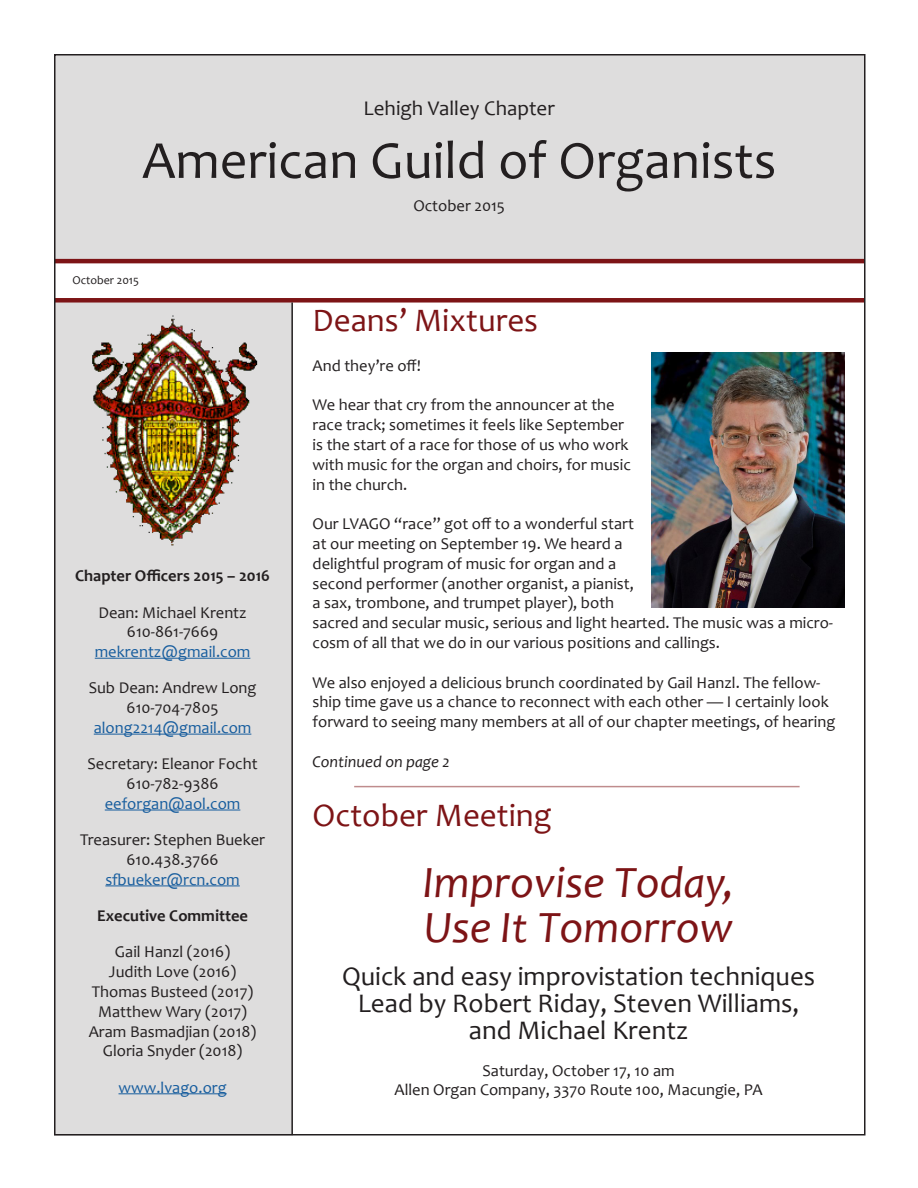
<style>
.page{position:relative;width:918px;height:1188px;background:#fff}
.page>*{position:absolute;margin:0;border:0;box-sizing:border-box;transform-origin:0 0}
.t1{font:54px "Candara";color:#231f20}
.t2{font:italic 45px/45px "Candara";color:#7d1416}
.t3{font:33px "Candara";color:#7d1416}
.t4{font:27px/27px "Candara";color:#231f20;text-align:center}
.t5{font:21px "Candara";color:#231f20}
.t6{font:16.5px/19.8px "Candara";color:#231f20;text-align:center}
.t7{font:700 16.5px "Candara";color:#231f20}
.t8{font:italic 16.5px "Candara";color:#231f20}
.t9{font:16.5px "Candara";color:#175d9e}
.t10{font:12px "Candara";color:#231f20}
.s1{color:#175d9e}
</style>
<div class="page">
<div style="left:54px;top:54px;width:810px;height:205px;background:#dedddd"></div>
<div style="left:54px;top:303px;width:239px;height:833px;background:#dedddd"></div>
<hr style="left:95px;top:658px;width:155px;height:1px;background:#175d9e">
<hr style="left:94px;top:734px;width:157px;height:1px;background:#175d9e">
<hr style="left:105px;top:810px;width:135px;height:1px;background:#175d9e">
<hr style="left:105px;top:886px;width:135px;height:1px;background:#175d9e">
<hr style="left:119px;top:1094px;width:108px;height:1px;background:#175d9e">
<img style="left:92px;top:315px;width:166px;height:231px">
<hr style="left:54px;top:259px;width:810px;height:4px;background:#7d1416">
<div style="left:54px;top:298px;width:810px;height:5px;background:#7d1416"></div>
<hr style="left:291px;top:303px;width:2px;height:832px;background:#231f20">
<hr style="left:354px;top:786px;width:446px;height:1px;background:#7d1416">
<img style="left:651px;top:353px;width:193px;height:254px">
<p class="t5" style="left:364px;top:95px;width:193px">Lehigh Valley Chapter</p>
<h1 class="t1" style="left:142px;top:126px;width:636px">American Guild of Organists</h1>
<p class="t6" style="left:413px;top:195px;width:93px">October 2015</p>
<p class="t10" style="left:72px;top:273px;width:68px">October 2015</p>
<p class="t7" style="left:75px;top:566px;width:196px">Chapter Officers 2015 – 2016</p>
<p class="t6" style="left:95px;top:602px;width:157px">Dean: Michael Krentz<br>610-861-7669 <span class="s1">mekrentz@gmail.com</span></p>
<p class="t6" style="left:89px;top:678px;width:169px">Sub Dean: Andrew Long<br>610-704-7805 <span class="s1">along2214@gmail.com</span></p>
<p class="t6" style="left:88px;top:754px;width:172px">Secretary: Eleanor Focht<br>610-782-9386 <span class="s1">eeforgan@aol.com</span></p>
<p class="t6" style="left:80px;top:830px;width:187px">Treasurer: Stephen Bueker<br>610.438.3766 <span class="s1">sfbueker@rcn.com</span></p>
<p class="t7" style="left:97px;top:905px;width:152px">Executive Committee</p>
<p class="t6" style="left:89px;top:942px;width:169px">Gail Hanzl (2016)<br>Judith Love (2016)<br>Thomas Busteed (2017)<br>Matthew Wary (2017)<br>Aram Basmadjian (2018)<br>Gloria Snyder (2018)</p>
<p class="t9" style="left:119px;top:1077px;width:110px">www.lvago.org</p>
<p class="t3" style="left:313px;top:300px;width:227px">Deans’ Mixtures</p>
<p class="t6" style="left:313px;top:355px;width:110px">And they’re off!</p>
<p class="t6" style="left:313px;top:395px;width:320px;text-align:left">We hear that cry from the announcer at the race track; sometimes it feels like September is the start of a race for those of us who work with music for the organ and choirs, for music in the church.</p>
<p class="t6" style="left:313px;top:514px;width:522px;text-align:left">Our LVAGO “race” got off to a wonderful start<br>at our meeting on September 19. We heard a<br>delightful program of music for organ and a<br>second performer (another organist, a pianist,<br>a sax, trombone, and trumpet player), both<br>sacred and secular music, serious and light hearted. The music was a micro&shy;cosm of all that we do in our various positions and callings.</p>
<p class="t6" style="left:313px;top:672px;width:524px;text-align:left">We also enjoyed a delicious brunch coordinated by Gail Hanzl. The fellow&shy;ship time gave us a chance to reconnect with each other — I certainly look forward to seeing many members at all of our chapter meetings, of hearing</p>
<p class="t8" style="left:313px;top:751px;width:139px">Continued on page 2</p>
<p class="t3" style="left:313px;top:795px;width:241px">October Meeting</p>
<p class="t2" style="left:423px;top:859px;width:313px">Improvise Today,<br>Use It Tomorrow</p>
<p class="t4" style="left:342px;top:963px;width:475px">Quick and easy improvistation techniques<br>Lead by Robert Riday, Steven Williams, and Michael Krentz</p>
<p class="t6" style="left:482px;top:1060px;width:194px">Saturday, October 17, 10 am</p>
<p class="t6" style="left:395px;top:1080px;width:370px">Allen Organ Company, 3370 Route 100, Macungie, PA</p>
</div>
